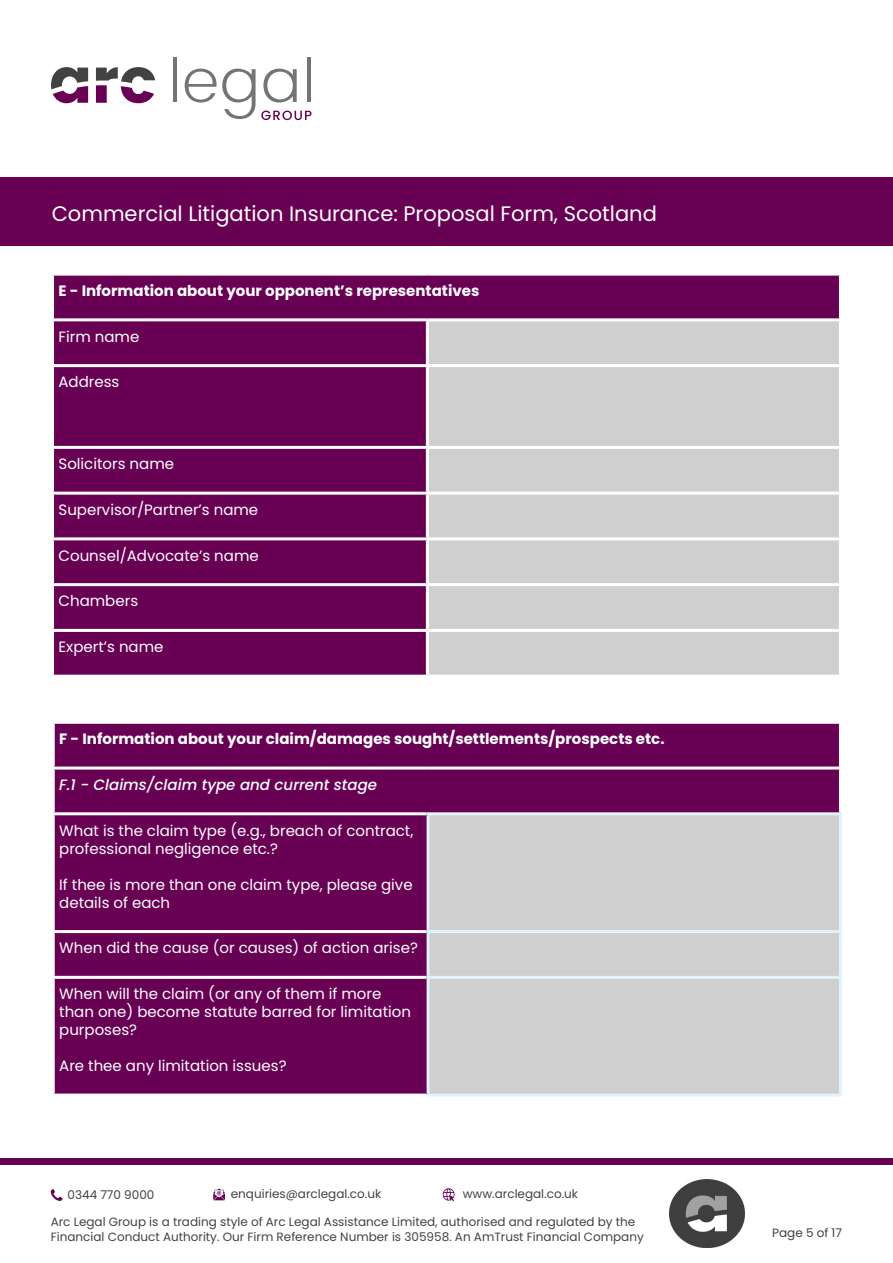
<style>
.page{position:relative;width:893px;height:1263px;background:#fff}
.page>*{position:absolute;margin:0;border:0;box-sizing:border-box;transform-origin:0 0}
.t1{font:21px "Poppins";color:#fff}
.t2{font:15px/18px "Poppins";color:#fff}
.t3{font:700 15px "Poppins";color:#fff}
.t4{font:italic 500 15px "Poppins";color:#fff}
.t5{font:12px/15px "Poppins";color:#414243}
.t6{font:12px "Poppins";color:#3f3f3e}
</style>
<div class="page">
<div style="left:0;top:178px;width:893px;height:68px;background:#680054"></div>
<svg style="left:51px;top:67px;width:37px;height:36px"></svg>
<svg style="left:96px;top:67px;width:59px;height:36px"></svg>
<hr style="left:173px;top:57px;width:4px;height:45px;background:#737477">
<svg style="left:185px;top:69px;width:126px;height:51px"></svg>
<hr style="left:307px;top:57px;width:4px;height:45px;background:#737477">
<div style="left:54px;top:276px;width:785px;height:399px;background:#680054"></div>
<div style="left:429px;top:321px;width:410px;height:354px;background:#cfcfcf"></div>
<hr style="left:51px;top:318px;width:376px;height:3px;background:#fff">
<hr style="left:427px;top:318px;width:415px;height:3px;background:#fff">
<hr style="left:426px;top:321px;width:3px;height:43px;background:#fff">
<hr style="left:51px;top:364px;width:376px;height:3px;background:#fff">
<hr style="left:427px;top:364px;width:415px;height:3px;background:#fff">
<hr style="left:426px;top:367px;width:3px;height:79px;background:#fff">
<hr style="left:51px;top:446px;width:376px;height:3px;background:#fff">
<hr style="left:427px;top:446px;width:415px;height:3px;background:#fff">
<hr style="left:426px;top:449px;width:3px;height:43px;background:#fff">
<hr style="left:51px;top:492px;width:376px;height:3px;background:#fff">
<hr style="left:427px;top:492px;width:415px;height:3px;background:#fff">
<hr style="left:426px;top:495px;width:3px;height:42px;background:#fff">
<hr style="left:51px;top:537px;width:376px;height:3px;background:#fff">
<hr style="left:427px;top:537px;width:415px;height:3px;background:#fff">
<hr style="left:426px;top:540px;width:3px;height:43px;background:#fff">
<hr style="left:51px;top:583px;width:376px;height:3px;background:#fff">
<hr style="left:427px;top:583px;width:415px;height:3px;background:#fff">
<hr style="left:426px;top:586px;width:3px;height:43px;background:#fff">
<hr style="left:51px;top:629px;width:376px;height:3px;background:#fff">
<hr style="left:427px;top:629px;width:415px;height:3px;background:#fff">
<hr style="left:426px;top:632px;width:3px;height:43px;background:#fff">
<div style="left:0;top:1158px;width:893px;height:7px;background:#680054"></div>
<svg style="left:51px;top:1189px;width:12px;height:12px"></svg>
<svg style="left:213px;top:1188px;width:12px;height:12px"></svg>
<img style="left:669px;top:1180px;width:76px;height:68px">
<svg style="left:443px;top:1188px;width:11px;height:13px"></svg>
<div style="left:55px;top:724px;width:784px;height:369px;background:#680054"></div>
<div style="left:430px;top:815px;width:409px;height:278px;background:#cfcfcf"></div>
<hr style="left:52px;top:766px;width:376px;height:3px;background:#fff">
<hr style="left:428px;top:766px;width:414px;height:3px;background:#fff">
<hr style="left:52px;top:812px;width:375px;height:3px;background:#fff">
<hr style="left:52px;top:930px;width:375px;height:3px;background:#fff">
<hr style="left:52px;top:976px;width:375px;height:3px;background:#fff">
<hr style="left:427px;top:812px;width:415px;height:3px;background:#e1f4fc">
<hr style="left:427px;top:815px;width:3px;height:115px;background:#e1f4fc">
<hr style="left:839px;top:815px;width:3px;height:115px;background:#e1f4fc">
<hr style="left:427px;top:933px;width:3px;height:43px;background:#e1f4fc">
<hr style="left:839px;top:933px;width:3px;height:43px;background:#e1f4fc">
<hr style="left:427px;top:979px;width:3px;height:114px;background:#e1f4fc">
<hr style="left:839px;top:979px;width:3px;height:114px;background:#e1f4fc">
<hr style="left:427px;top:930px;width:415px;height:3px;background:#e1f4fc">
<hr style="left:427px;top:976px;width:415px;height:3px;background:#e1f4fc">
<hr style="left:427px;top:1093px;width:415px;height:3px;background:#e1f4fc">
<p class="t1" style="left:52px;top:202px;width:607px">Commercial Litigation Insurance: Proposal Form, Scotland</p>
<p class="t3" style="left:59px;top:282px;width:422px">E - Information about your opponent’s representatives</p>
<p class="t2" style="left:59px;top:327px;width:82px">Firm name</p>
<p class="t2" style="left:59px;top:373px;width:62px">Address</p>
<p class="t2" style="left:59px;top:455px;width:117px">Solicitors name</p>
<p class="t2" style="left:59px;top:501px;width:201px">Supervisor/Partner’s name</p>
<p class="t2" style="left:59px;top:546px;width:202px">Counsel/Advocate’s name</p>
<p class="t2" style="left:59px;top:592px;width:81px">Chambers</p>
<p class="t2" style="left:59px;top:638px;width:106px">Expert’s name</p>
<p class="t3" style="left:59px;top:730px;width:607px">F - Information about your claim/damages sought/settlements/prospects etc.</p>
<p class="t4" style="left:59px;top:776px;width:319px">F.1 - Claims/claim type and current stage</p>
<p class="t2" style="left:59px;top:821px;width:356px">What is the claim type (e.g., breach of contract, professional negligence etc.?</p>
<p class="t2" style="left:59px;top:875px;width:355px">If thee is more than one claim type, please give details of each</p>
<p class="t2" style="left:59px;top:939px;width:360px">When did the cause (or causes) of action arise?</p>
<p class="t2" style="left:59px;top:985px;width:353px">When will the claim (or any of them if more than one) become statute barred for limitation purposes?</p>
<p class="t2" style="left:59px;top:1057px;width:229px">Are thee any limitation issues?</p>
<p class="t5" style="left:68px;top:1187px;width:88px">0344 770 9000</p>
<p class="t5" style="left:231px;top:1187px;width:152px">enquiries@arclegal.co.uk</p>
<p class="t5" style="left:463px;top:1187px;width:117px">www.arclegal.co.uk</p>
<p class="t5" style="left:51px;top:1214px;width:595px">Arc Legal Group is a trading style of Arc Legal Assistance Limited, authorised and regulated by the<br>Financial Conduct Authority. Our Firm Reference Number is 305958. An AmTrust Financial Company</p>
<p class="t6" style="left:772px;top:1226px;width:71px">Page 5 of 17</p>
</div>
